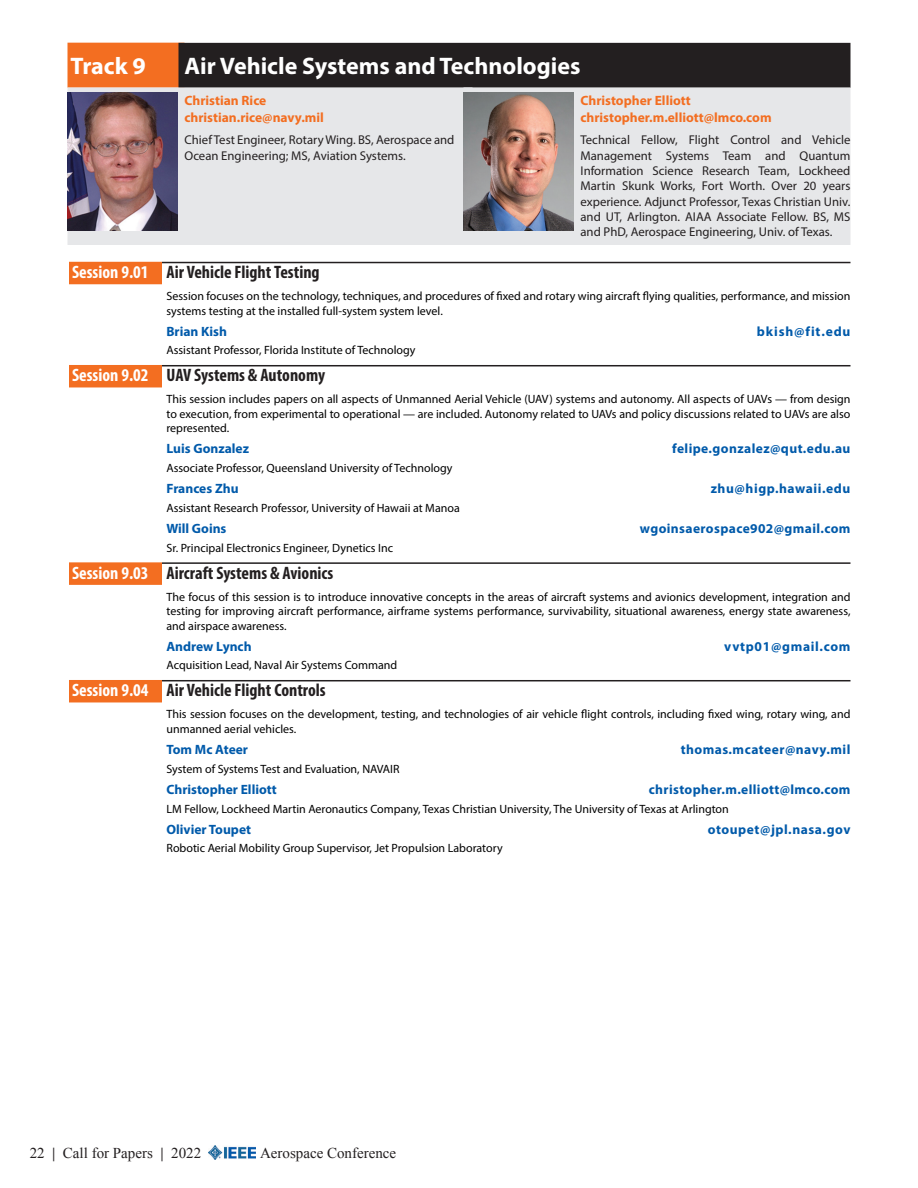
<style>
.page{position:relative;width:918px;height:1188px;background:#fff}
.page>*{position:absolute;margin:0;border:0;box-sizing:border-box;transform-origin:0 0}
.t1{font:700 24px "Myriad Pro";color:#fff}
.t2{font:700 condensed 18px "Myriad Pro";color:#231f20}
.t3{font:15px "Times New Roman";color:#231f20}
.sorganizer{font:700 13.5px "Myriad Pro";letter-spacing:.025em;color:#015aaa}
.sorganizer-2{font:700 13.5px "Myriad Pro";color:#015aaa}
.torganizername_brk{font:700 13.5px/16.2px "Myriad Pro";color:#f36e21}
.torganizername{font:700 13.5px/16.2px "Myriad Pro";color:#f36e21}
.sorganizer-3{font:700 13.5px "Myriad Pro";letter-spacing:.045em;color:#015aaa}
.sorganizer-4{font:700 13.5px "Myriad Pro";letter-spacing:.05em;color:#015aaa}
.sorganizer-5{font:700 13.5px "Myriad Pro";letter-spacing:.065em;color:#015aaa}
.torganizerbio{font:12.75px/15.3px "Myriad Pro";color:#231f20}
.sdescription{font:12px/14.4px "Myriad Pro";color:#000}
.sorganizeraffiliatio{font:12px "Myriad Pro";color:#000}
.s1{color:#fff}
.s2{font-weight:700}
</style>
<div class="page">
<img style="left:208px;top:1146px;width:47px;height:14px">
<div style="left:68px;top:43px;width:116px;height:45px;background:#f36e21"></div>
<div style="left:178px;top:43px;width:672px;height:45px;background:#231f20"></div>
<div style="left:68px;top:87px;width:404px;height:158px;background:#e6e7e9"></div>
<div style="left:464px;top:87px;width:386px;height:158px;background:#e6e7e9"></div>
<div style="left:69px;top:262px;width:93px;height:22px;background:#f36e21"></div>
<hr style="left:162px;top:262px;width:688px;height:1px;background:#231f20">
<div style="left:69px;top:365px;width:93px;height:22px;background:#f36e21"></div>
<hr style="left:162px;top:365px;width:688px;height:1px;background:#231f20">
<div style="left:69px;top:562px;width:93px;height:23px;background:#f36e21"></div>
<hr style="left:162px;top:562px;width:688px;height:2px;background:#231f20">
<div style="left:69px;top:680px;width:93px;height:22px;background:#f36e21"></div>
<hr style="left:162px;top:680px;width:688px;height:1px;background:#231f20">
<img style="left:67px;top:93px;width:111px;height:138px">
<img style="left:464px;top:93px;width:110px;height:138px">
<p class="t1" style="left:70px;top:50px;width:77px">Track 9</p>
<p class="t1" style="left:184px;top:50px;width:398px">Air Vehicle Systems and Technologies</p>
<p class="torganizername" style="left:184px;top:92px;width:141px">Christian Rice christian.rice@navy.mil</p>
<p class="torganizerbio" style="left:184px;top:132px;width:271px">Chief Test Engineer, Rotary Wing. BS, Aerospace and<br>Ocean Engineering; MS, Aviation Systems.</p>
<p class="torganizername_brk" style="left:580px;top:92px;width:193px">Christopher Elliott christopher.m.elliott@lmco.com</p>
<p class="torganizerbio" style="left:580px;top:132px;width:272px;text-align:justify">Technical Fellow, Flight Control and Vehicle Management Systems Team and Quantum Information Science Research Team, Lockheed Martin Skunk Works, Fort Worth. Over 20 years experience. Adjunct Professor, Texas Christian Univ. and UT, Arlington. AIAA Associate Fellow. BS, MS and PhD, Aerospace Engineering, Univ. of Texas.</p>
<p class="t2" style="left:72px;top:261px;width:249px"><span class="s1">Session 9.01</span> Air Vehicle Flight Testing</p>
<p class="sdescription" style="left:166px;top:289px;width:685px">Session focuses on the technology, techniques, and procedures of fixed and rotary wing aircraft flying qualities, performance, and mission systems testing at the installed full-system system level.</p>
<p class="sorganizer-2" style="left:166px;top:322px;width:62px">Brian Kish</p>
<p class="sorganizer-5" style="left:757px;top:322px;width:95px">bkish@fit.edu</p>
<p class="sorganizeraffiliatio" style="left:166px;top:343px;width:251px">Assistant Professor, Florida Institute of Technology</p>
<p class="t2" style="left:72px;top:364px;width:255px"><span class="s1">Session 9.02</span> UAV Systems &amp; Autonomy</p>
<p class="sdescription" style="left:166px;top:392px;width:686px;text-align:justify">This session includes papers on all aspects of Unmanned Aerial Vehicle (UAV) systems and autonomy. All aspects of UAVs — from design to execution, from experimental to operational — are included. Autonomy related to UAVs and policy discussions related to UAVs are also represented.</p>
<p class="sorganizer-2" style="left:166px;top:440px;width:84px">Luis Gonzalez</p>
<p class="sorganizer" style="left:672px;top:440px;width:180px">felipe.gonzalez@qut.edu.au</p>
<p class="sorganizeraffiliatio" style="left:166px;top:461px;width:288px">Associate Professor, Queensland University of Technology</p>
<p class="sorganizer-2" style="left:166px;top:480px;width:74px">Frances Zhu</p>
<p class="sorganizer-3" style="left:711px;top:480px;width:141px">zhu@higp.hawaii.edu</p>
<p class="sorganizeraffiliatio" style="left:166px;top:501px;width:295px">Assistant Research Professor, University of Hawaii at Manoa</p>
<p class="sorganizer-2" style="left:166px;top:520px;width:62px">Will Goins</p>
<p class="sorganizer" style="left:640px;top:520px;width:212px">wgoinsaerospace902@gmail.com</p>
<p class="sorganizeraffiliatio" style="left:166px;top:540px;width:228px">Sr. Principal Electronics Engineer, Dynetics Inc</p>
<p class="t2" style="left:72px;top:562px;width:263px"><span class="s1">Session 9.03</span> Aircraft Systems &amp; Avionics</p>
<p class="sdescription" style="left:166px;top:589px;width:686px;text-align:justify">The focus of this session is to introduce innovative concepts in the areas of aircraft systems and avionics development, integration and testing for improving aircraft performance, airframe systems performance, survivability, situational awareness, energy state awareness, and airspace awareness.</p>
<p class="sorganizer-2" style="left:166px;top:637px;width:87px">Andrew Lynch</p>
<p class="sorganizer-4" style="left:724px;top:637px;width:128px">vvtp01@gmail.com</p>
<p class="sorganizeraffiliatio" style="left:166px;top:658px;width:232px">Acquisition Lead, Naval Air Systems Command</p>
<p class="t2" style="left:72px;top:679px;width:255px"><span class="s1">Session 9.04</span> Air Vehicle Flight Controls</p>
<p class="sdescription" style="left:166px;top:707px;width:686px">This session focuses on the development, testing, and technologies of air vehicle flight controls, including fixed wing, rotary wing, and unmanned aerial vehicles.</p>
<p class="sorganizer-2" style="left:166px;top:740px;width:83px">Tom Mc Ateer</p>
<p class="sorganizer" style="left:681px;top:740px;width:171px">thomas.mcateer@navy.mil</p>
<p class="sorganizeraffiliatio" style="left:166px;top:761px;width:235px">System of Systems Test and Evaluation, NAVAIR</p>
<p class="sorganizer-2" style="left:166px;top:780px;width:112px">Christopher Elliott</p>
<p class="sorganizer" style="left:649px;top:780px;width:203px">christopher.m.elliott@lmco.com</p>
<p class="sorganizeraffiliatio" style="left:166px;top:801px;width:564px">LM Fellow, Lockheed Martin Aeronautics Company, Texas Christian University, The University of Texas at Arlington</p>
<p class="sorganizer-2" style="left:166px;top:820px;width:86px">Olivier Toupet</p>
<p class="sorganizer" style="left:708px;top:820px;width:144px">otoupet@jpl.nasa.gov</p>
<p class="sorganizeraffiliatio" style="left:166px;top:841px;width:338px">Robotic Aerial Mobility Group Supervisor, Jet Propulsion Laboratory</p>
<p class="t3" style="left:30px;top:1143px;width:173px">22 <span class="s2">|</span> Call for Papers <span class="s2">|</span> 2022</p>
<p class="t3" style="left:260px;top:1143px;width:138px">Aerospace Conference</p>
</div>
